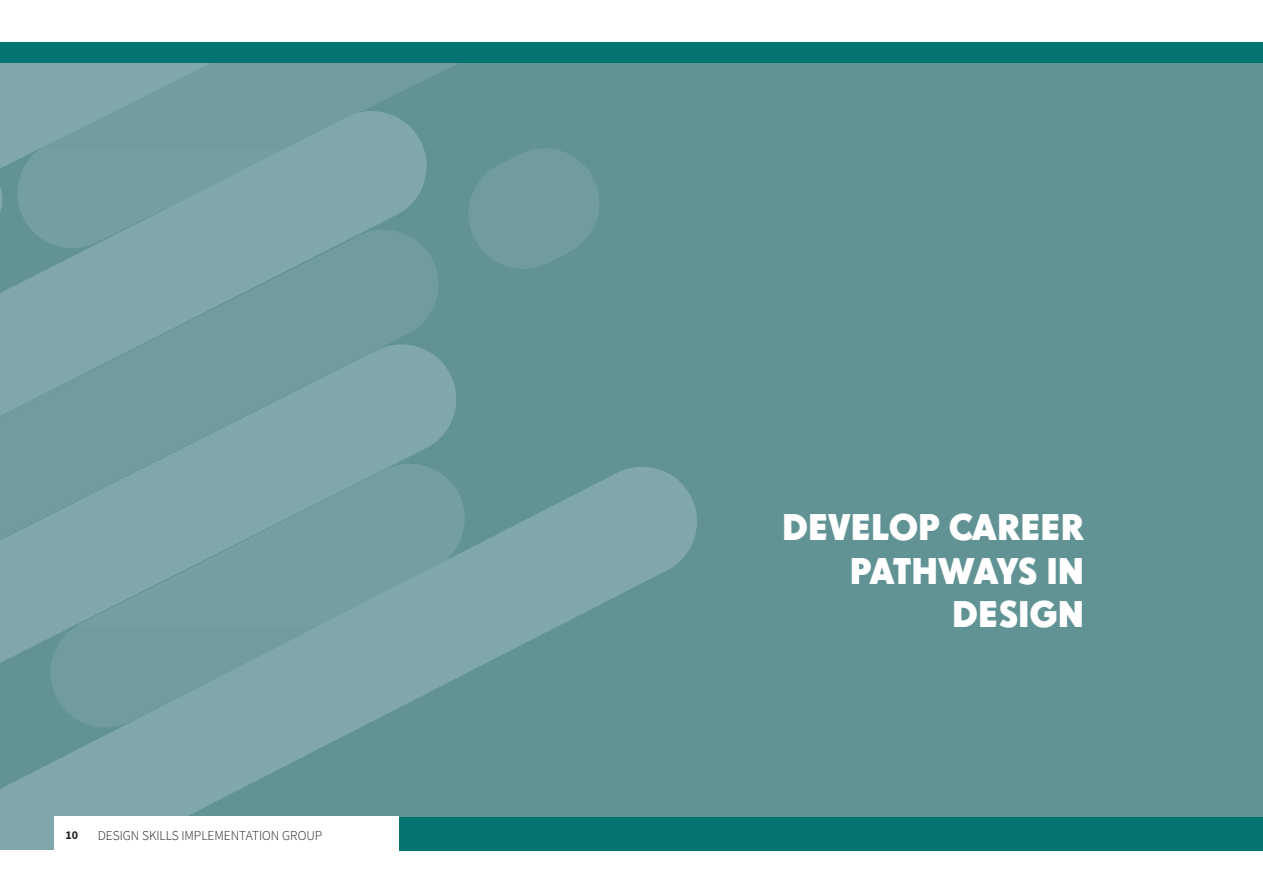
<style>
.page{position:relative;width:1263px;height:893px;background:#fff}
.page>*{position:absolute;margin:0;border:0;box-sizing:border-box;transform-origin:0 0}
.t1{font:700 36px/43.2px "Super Grotesk Pro";color:#fff;text-align:right}
.t2{font:300 13.5px "Source Sans Pro";color:#231f20}
.t3{font:700 12px "Source Sans Pro";color:#231f20}
</style>
<div class="page">
<div style="left:0;top:43px;width:1263px;height:807px;background:#619294"></div>
<svg style="left:0;top:467px;width:697px;height:383px"></svg>
<svg style="left:0;top:63px;width:599px;height:368px"></svg>
<svg style="left:0;top:222px;width:446px;height:404px;fill:#749fa1"></svg>
<svg style="left:0;top:63px;width:426px;height:112px;fill:#749fa1"></svg>
<div style="left:328px;top:817px;width:935px;height:33px;background:#047473"></div>
<div style="left:54px;top:816px;width:344px;height:40px;background:#fff"></div>
<div style="left:0;top:43px;width:1263px;height:20px;background:#047473"></div>
<p class="t3" style="left:66px;top:830px;width:14px">10</p>
<p class="t2" style="left:98px;top:828px;width:226px">DESIGN SKILLS IMPLEMENTATION GROUP</p>
<p class="t1" style="left:782px;top:506px;width:303px">DEVELOP CAREER<br>PATHWAYS IN<br>DESIGN</p>
</div>
